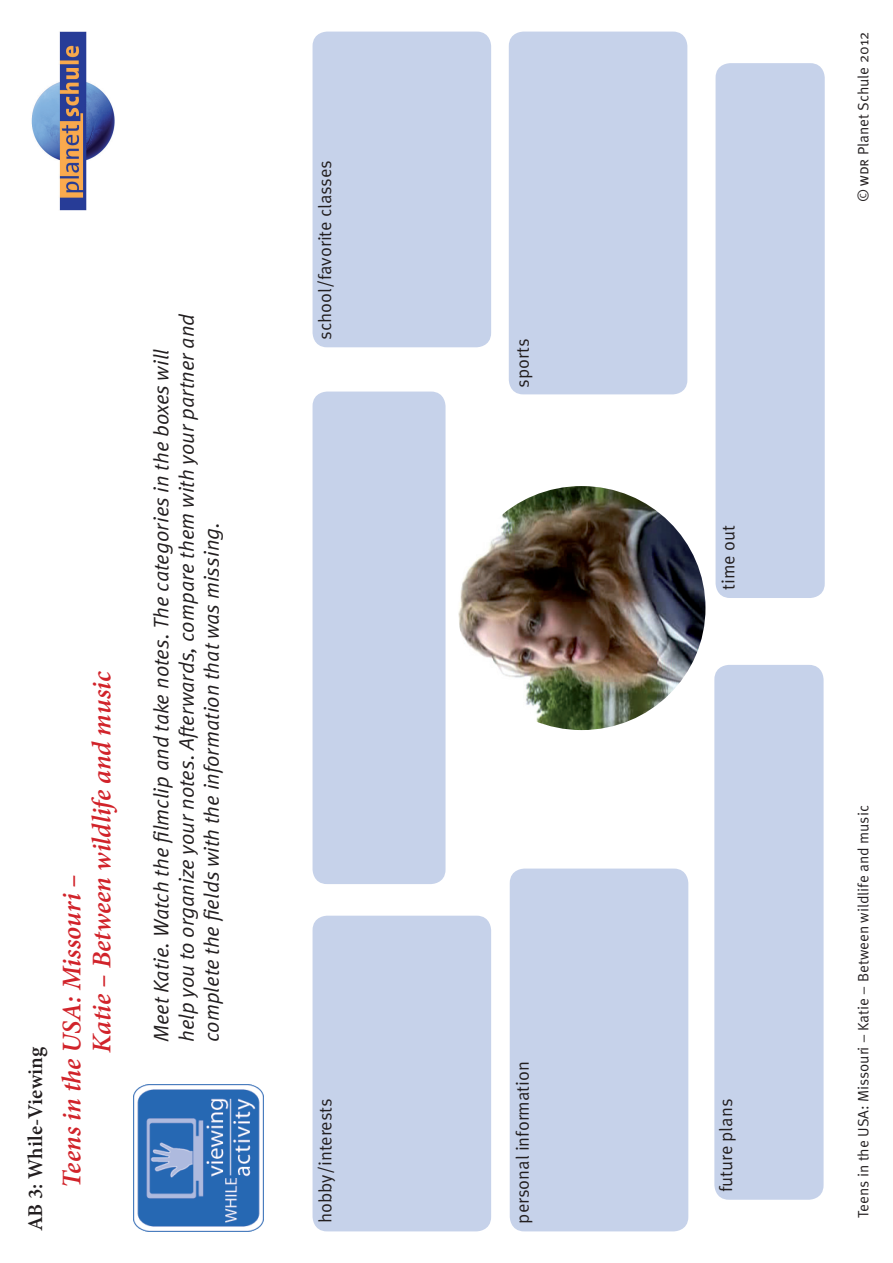
<style>
.page{position:relative;width:893px;height:1263px;background:#fff}
.page>*{position:absolute;margin:0;border:0;box-sizing:border-box;transform-origin:0 0}
.t1{font:italic 600 27px/30px "Minion Pro";color:#d1232a}
.t2{font:21px/25.2px "Meta OT Norm Ita";color:#231f20}
.t3{font:600 21px "Minion Pro";color:#231f20}
.t4{font:18px "Meta OT Norm";color:#231f20}
.t5{font:15px "Meta OT Norm";color:#231f20}
</style>
<div class="page">
<img style="left:31px;top:32px;width:84px;height:178px">
<img style="left:134px;top:1084px;width:129px;height:147px">
<div style="left:313px;top:916px;width:178px;height:315px;background:#c6d2ea;border-radius:15px"></div>
<div style="left:313px;top:392px;width:133px;height:492px;background:#c6d2ea;border-radius:15px"></div>
<div style="left:510px;top:868px;width:178px;height:363px;background:#c6d2ea;border-radius:15px"></div>
<div style="left:313px;top:32px;width:178px;height:315px;background:#c6d2ea;border-radius:15px"></div>
<div style="left:714px;top:665px;width:110px;height:535px;background:#c6d2ea;border-radius:15px"></div>
<div style="left:715px;top:63px;width:110px;height:535px;background:#c6d2ea;border-radius:15px"></div>
<img style="left:458px;top:486px;width:247px;height:244px">
<div style="left:509px;top:32px;width:178px;height:362px;background:#c6d2ea;border-radius:15px"></div>
<p class="t3" style="left:21px;top:1231px;width:186px;rotate:-90deg">AB 3: While-Viewing</p>
<p class="t1" style="left:57px;top:1053px;width:383px;text-indent:-135px;rotate:-90deg">Teens in the USA: Missouri –<br>Katie – Between wildlife and music</p>
<p class="t2" style="left:149px;top:1042px;width:730px;rotate:-90deg">Meet Katie. Watch the filmclip and take notes. The categories in the boxes will help you to organize your notes. Afterwards, compare them with your partner and complete the fields with the information that was missing.</p>
<p class="t4" style="left:314px;top:340px;width:182px;rotate:-90deg">school/favorite classes</p>
<p class="t4" style="left:315px;top:1223px;width:126px;rotate:-90deg">hobby/interests</p>
<p class="t4" style="left:512px;top:388px;width:51px;rotate:-90deg">sports</p>
<p class="t4" style="left:512px;top:1223px;width:164px;rotate:-90deg">personal information</p>
<p class="t5" style="left:854px;top:202px;width:172px;rotate:-90deg">© wdr Planet Schule 2012</p>
<p class="t4" style="left:718px;top:590px;width:66px;rotate:-90deg">time out</p>
<p class="t4" style="left:716px;top:1192px;width:95px;rotate:-90deg">future plans</p>
<p class="t5" style="left:854px;top:1218px;width:414px;rotate:-90deg">Teens in the USA: Missouri – Katie – Between wildlife and music</p>
</div>
